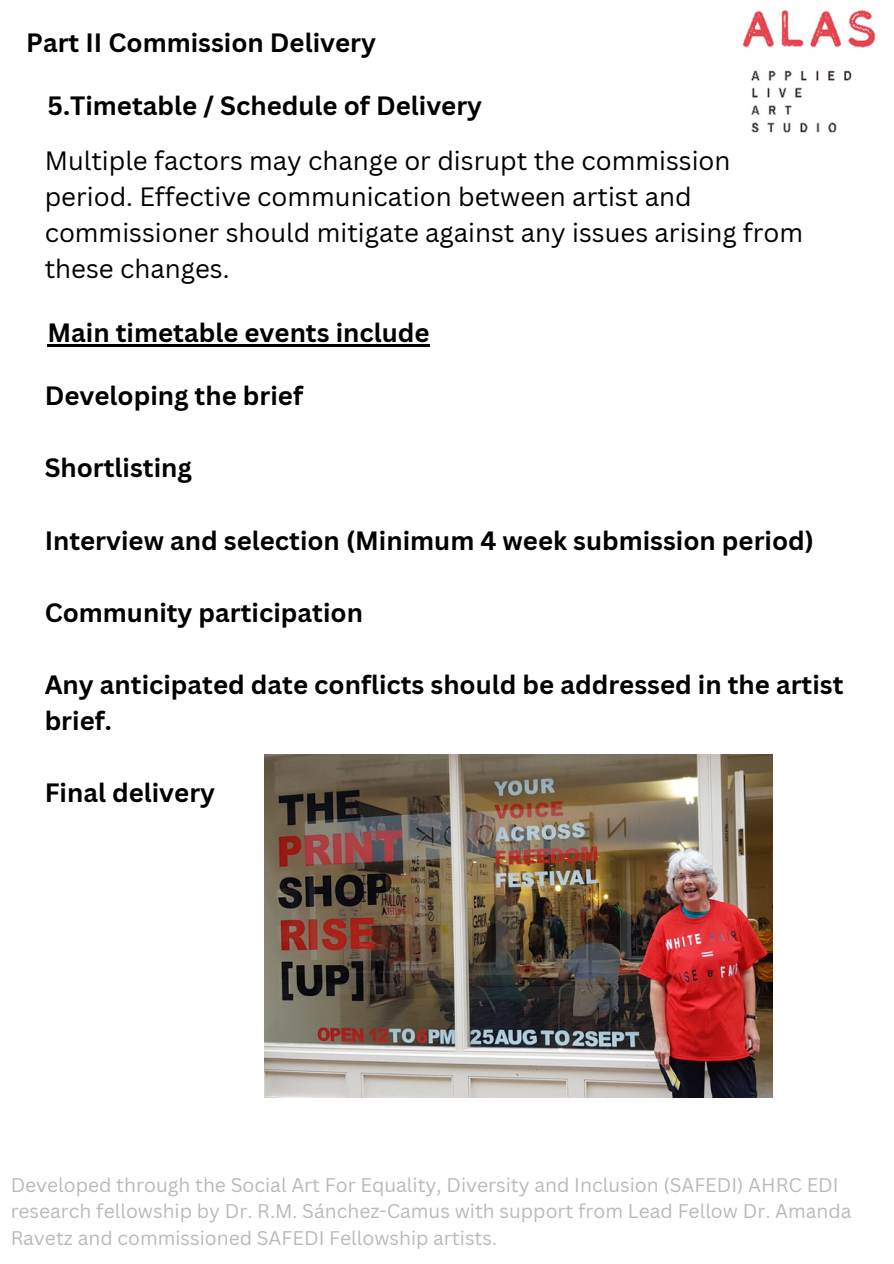
<style>
.page{position:relative;width:894px;height:1264px;background:#fff}
.page>*{position:absolute;margin:0;border:0;box-sizing:border-box;transform-origin:0 0}
.t1{font:700 25.8px/36px "Canva Sans";color:#000}
.t2{font:25.8px/36px "Canva Sans";color:#000}
.t3{font:19.2px/26.4px "Canva Sans";color:#737373}
</style>
<div class="page">
<img style="left:743px;top:9px;width:133px;height:124px">
<hr style="left:47px;top:344px;width:382px;height:2px;background:#000">
<img style="left:265px;top:755px;width:507px;height:342px">
<h1 class="t1" style="left:26px;top:24px;width:351px">Part II Commission Delivery</h1>
<p class="t1" style="left:48px;top:87px;width:436px">5.Timetable / Schedule of Delivery</p>
<h2 class="t2" style="left:45px;top:142px;width:759px">Multiple factors may change or disrupt the commission period. Effective communication between artist and commissioner should mitigate against any issues arising from these changes.</h2>
<h1 class="t1" style="left:47px;top:314px;width:383px">Main timetable events include</h1>
<h1 class="t1" style="left:45px;top:377px;width:260px">Developing the brief</h1>
<h1 class="t1" style="left:45px;top:449px;width:149px">Shortlisting</h1>
<h1 class="t1" style="left:45px;top:521px;width:770px">Interview and selection (Minimum 4 week submission period)</h1>
<h1 class="t1" style="left:45px;top:593px;width:320px">Community participation</h1>
<h1 class="t1" style="left:45px;top:665px;width:800px">Any anticipated date conflicts should be addressed in the artist brief.</h1>
<h1 class="t1" style="left:45px;top:773px;width:172px">Final delivery</h1>
<p class="t3" style="left:10px;top:1171px;width:842px">Developed through the Social Art For Equality, Diversity and Inclusion (SAFEDI) AHRC EDI research fellowship by Dr. R.M. Sánchez-Camus with support from Lead Fellow Dr. Amanda<br>Ravetz and commissioned SAFEDI Fellowship artists.</p>
</div>
